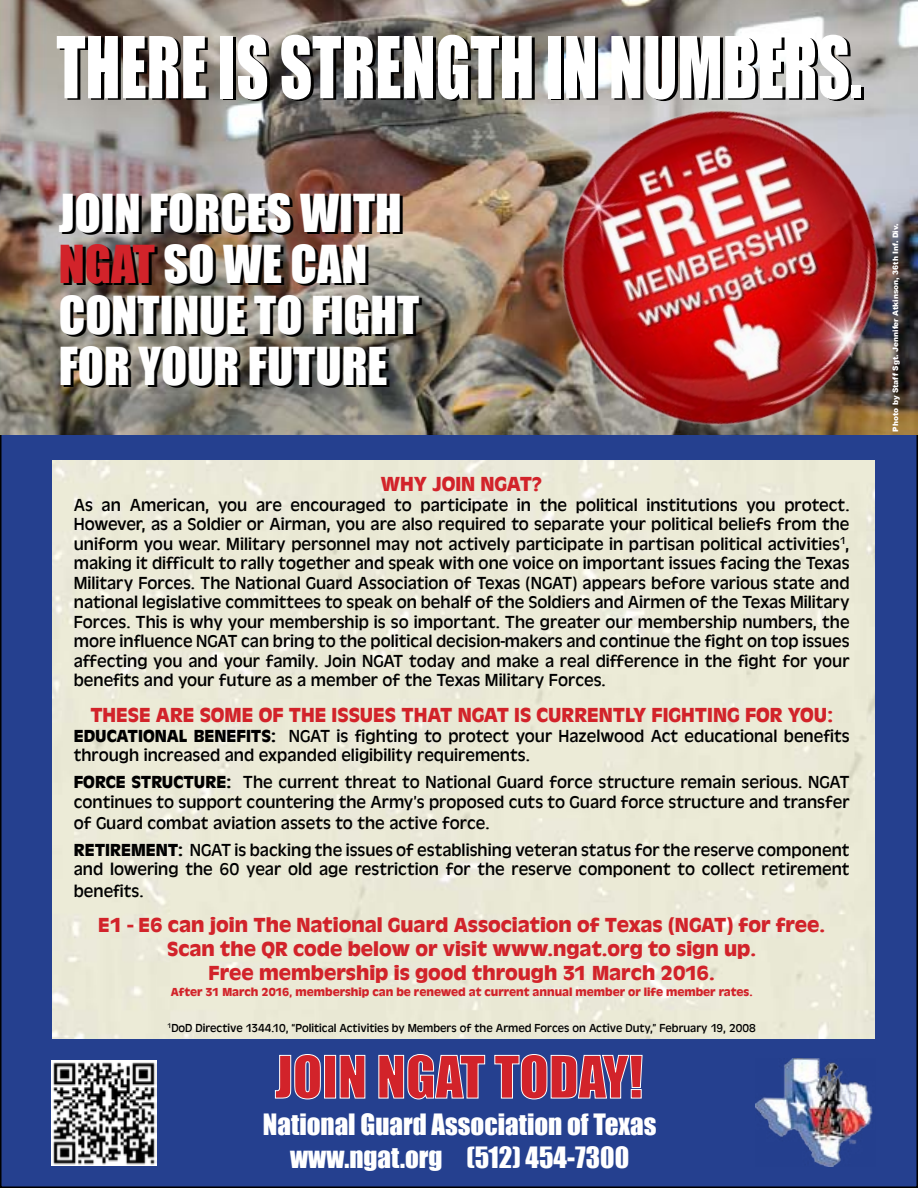
<style>
.page{position:relative;width:918px;height:1188px;background:#fff}
.page>*{position:absolute;margin:0;border:0;box-sizing:border-box;transform-origin:0 0}
.t1{font:78.75px "Impact";color:#fff;scale:.8 1}
.t2{font:54px "Impact";color:#d2232a}
.t3{font:48px/51px "Impact";color:#fff}
.t4{font:27px/32.4px "Impact";color:#fff;text-align:center}
.t5{font:700 21px/24px "Antique Oli T";color:#d2232a;text-align:center}
.t6{font:18px/19.5px "Antique Oli T";color:#000}
.t7{font:12px "Antique Oli T";color:#000}
.t8{font:700 12px "Antique Oli T";color:#d2232a}
.t9{font:900 7.5px "Arial";color:#fff}
.s1{color:#d2232a}
.s2{font-weight:700}
</style>
<div class="page">
<div style="left:1px;top:1px;width:916px;height:1186px;background:#25408f"></div>
<img style="left:0;top:0;width:918px;height:434px">
<div style="left:52px;top:461px;width:823px;height:578px;background:#ebead7"></div>
<svg style="left:275px;top:1054px;width:46px;height:46px"></svg>
<div style="left:325px;top:1055px;width:11px;height:43px;border:1px solid #fff"></div>
<svg style="left:339px;top:1055px;width:27px;height:44px"></svg>
<svg style="left:378px;top:1054px;width:107px;height:46px"></svg>
<svg style="left:494px;top:1054px;width:149px;height:46px"></svg>
<img style="left:463px;top:24px;width:455px;height:500px">
<img style="left:755px;top:1059px;width:118px;height:108px">
<img style="left:52px;top:1060px;width:105px;height:105px">
<h1 class="t1" style="left:56px;top:6px;width:1008px">THERE IS STRENGTH IN NUMBERS.</h1>
<h3 class="t3" style="left:59px;top:187px;width:362px">JOIN FORCES WITH<br><span class="s1">NGAT</span> SO WE CAN<br>CONTINUE TO FIGHT<br>FOR YOUR FUTURE</h3>
<p class="t5" style="left:381px;top:473px;width:163px">Why join nGAT?</p>
<p class="t6" style="left:74px;top:495px;width:777px;text-align:justify">As an American, you are encouraged to participate in the political institutions you protect.<br>However, as a Soldier or Airman, you are also required to separate your political beliefs from the uniform you wear. Military personnel may not actively participate in partisan political activities<sup>1</sup>, making it difficult to rally together and speak with one voice on important issues facing the Texas Military Forces. The National Guard Association of Texas (NGAT) appears before various state and national legislative committees to speak on behalf of the Soldiers and Airmen of the Texas Military Forces. This is why your membership is so important. The greater our membership numbers, the more influence NGAT can bring to the political decision-makers and continue the fight on top issues affecting you and your family. Join NGAT today and make a real difference in the fight for your benefits and your future as a member of the Texas Military Forces.</p>
<p class="t5" style="left:90px;top:704px;width:744px">These Are some of The issues ThAT nGAT is currenTly fiGhTinG for you:</p>
<p class="t6" style="left:74px;top:726px;width:777px"><span class="s2">educATionAl BenefiTs:</span> NGAT is fighting to protect your Hazelwood Act educational benefits through increased and expanded eligibility requirements.</p>
<p class="t6" style="left:74px;top:773px;width:777px"><span class="s2">force sTrucTure:</span> The current threat to National Guard force structure remain serious. NGAT continues to support countering the Army’s proposed cuts to Guard force structure and transfer</p>
<p class="t6" style="left:74px;top:810px;width:777px;line-height:26.7px">of Guard combat aviation assets to the active force.<br><span class="s2">reTiremenT:</span> NGAT is backing the issues of establishing veteran status for the reserve component</p>
<p class="t6" style="left:74px;top:859px;width:777px;line-height:21.6px">and lowering the 60 year old age restriction for the reserve component to collect retirement benefits.</p>
<p class="t5" style="left:98px;top:913px;width:729px">e1 - e6 can join The national Guard Association of Texas (nGAT) for free. scan the Qr code below or visit www.ngat.org to sign up.<br>free membership is good through 31 march 2016.</p>
<p class="t8" style="left:171px;top:986px;width:584px">After 31 march 2016, membership can be renewed at current annual member or life member rates.</p>
<p class="t7" style="left:167px;top:1022px;width:590px"><sup>1</sup>DoD Directive 1344.10, “Political Activities by Members of the Armed Forces on Active Duty,” February 19, 2008</p>
<h2 class="t2" style="left:275px;top:1035px;width:370px">JOIN NGAT TODAY!</h2>
<h3 class="t4" style="left:263px;top:1108px;width:395px">NATIONAL GUARD ASSOCIATION OF TEXAS<br>WWW.NGAT.ORG (512) 454-7300</h3>
<p class="t9" style="left:890px;top:432px;width:209px;rotate:-90deg">Photo by Staff Sgt. Jennifer Atkinson, 36th Inf. Div.</p>
</div>
